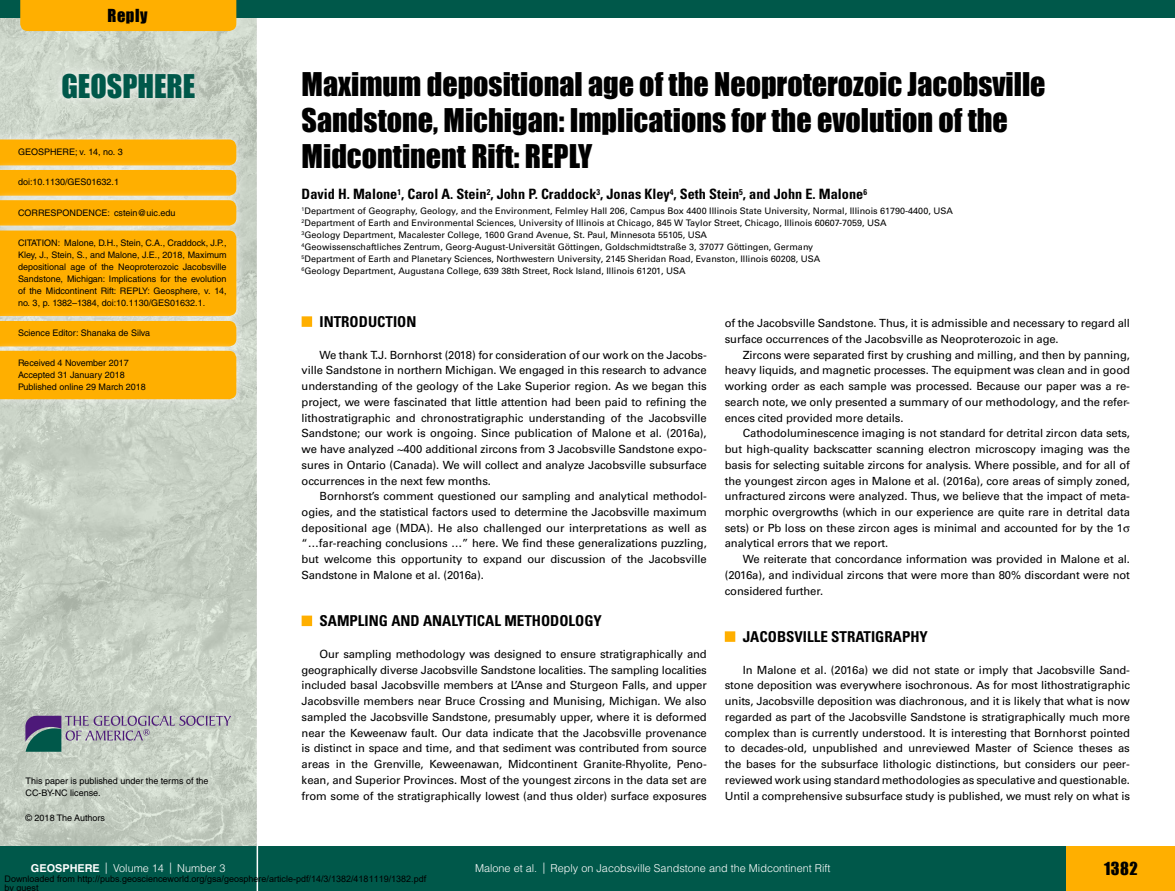
<style>
.page{position:relative;width:1175px;height:891px;background:#fff}
.page>*{position:absolute;margin:0;border:0;box-sizing:border-box;transform-origin:0 0}
.t1{font:30px/36px "Impact";color:#000}
.t2{font:30px "Impact";color:#00584a}
.t3{font:16.5px "Impact";letter-spacing:.03em;color:#000}
.t4{font:700 condensed 15px "Univers LT Std";color:#000}
.t5{font:700 condensed 14.25px "Univers LT Std";color:#000}
.t6{font:11.25px/15.8px "Univers LT Std";letter-spacing:-.01em;color:#000;text-align:justify}
.t7{font:300 10.8px "Helvetica LT Std";color:#fff}
.t8{font:9px/12px "Univers LT Std";color:#000}
.t9{font:9px/12px "Helvetica LT Std";color:#000}
.t10{font:9px/9px "Arial";color:#000}
.s1{font-weight:700}
.s2{font-size:11.25px}
</style>
<div class="page">
<div style="left:0;top:846px;width:1174px;height:45px;background:#00584a"></div>
<hr style="left:256px;top:0;width:2px;height:891px;background:#fff">
<div style="left:0;top:0;width:1174px;height:18px;background:#00584a"></div>
<img style="left:0;top:18px;width:256px;height:828px">
<div style="left:20px;top:0;width:216px;height:31px;background:#ffaf00"></div>
<div style="left:1066px;top:846px;width:108px;height:45px;background:#ffaf00"></div>
<div style="left:302px;top:316px;width:10px;height:11px;background:#ffaf00"></div>
<div style="left:302px;top:616px;width:10px;height:10px;background:#ffaf00"></div>
<div style="left:724px;top:631px;width:11px;height:11px;background:#ffaf00"></div>
<div style="left:53px;top:64px;width:151px;height:43px;background:#fff;opacity:.75"></div>
<div style="left:0;top:130px;width:246px;height:45px;background:#fff;opacity:.75"></div>
<div style="left:0;top:160px;width:246px;height:45px;background:#fff;opacity:.75"></div>
<div style="left:0;top:190px;width:246px;height:45px;background:#fff;opacity:.75"></div>
<div style="left:0;top:221px;width:246px;height:105px;background:#fff;opacity:.75"></div>
<div style="left:0;top:311px;width:246px;height:45px;background:#fff;opacity:.75"></div>
<div style="left:0;top:341px;width:246px;height:68px;background:#fff;opacity:.75"></div>
<svg style="left:0;top:140px;width:236px;height:259px;background:#fcb314"></svg>
<svg style="left:25px;top:716px;width:206px;height:36px;background:#a2a9ad"></svg>
<h2 class="t3" style="left:108px;top:3px;width:41px">Reply</h2>
<h1 class="t2" style="left:61px;top:63px;width:135px">GEOSPHERE</h1>
<p class="t9" style="left:18px;top:146px;width:106px">GEOSPHERE; v. 14, no. 3</p>
<p class="t9" style="left:18px;top:176px;width:103px">doi:10.1130/GES01632.1</p>
<p class="t9" style="left:18px;top:206px;width:159px">CORRESPONDENCE: cstein@uic.edu</p>
<p class="t9" style="left:18px;top:237px;width:210px;text-align:justify">CITATION: Malone, D.H., Stein, C.A., Craddock, J.P., Kley, J., Stein, S., and Malone, J.E., 2018, Maximum depositional age of the Neoproterozoic Jacobsville Sandstone, Michigan: Implications for the evolution of the Midcontinent Rift: REPLY: Geosphere, v. 14, no. 3, p. 1382–1384, doi:10.1130/GES01632.1.</p>
<p class="t9" style="left:18px;top:327px;width:134px">Science Editor: Shanaka de Silva</p>
<p class="t9" style="left:18px;top:357px;width:129px">Received 4 November 2017<br>Accepted 31 January 2018<br>Published online 29 March 2018</p>
<p class="t9" style="left:26px;top:775px;width:184px">This paper is published under the terms of the<br>CC‑BY-NC license.</p>
<p class="t9" style="left:26px;top:812px;width:81px">© 2018 The Authors</p>
<h1 class="t1" style="left:302px;top:66px;width:745px">Maximum depositional age of the Neoproterozoic Jacobsville<br>Sandstone, Michigan: Implications for the evolution of the<br>Midcontinent Rift: REPLY</h1>
<p class="t5" style="left:302px;top:185px;width:567px">David H. Malone<sup>1</sup>, Carol A. Stein<sup>2</sup>, John P. Craddock<sup>3</sup>, Jonas Kley<sup>4</sup>, Seth Stein<sup>5</sup>, and John E. Malone<sup>6</sup></p>
<p class="t8" style="left:301px;top:205px;width:652px"><sup>1</sup>Department of Geography, Geology, and the Environment, Felmley Hall 206, Campus Box 4400 Illinois State University, Normal, Illinois 61790-4400, USA <sup>2</sup>Department of Earth and Environmental Sciences, University of Illinois at Chicago, 845 W Taylor Street, Chicago, Illinois 60607-7059, USA<br><sup>3</sup>Geology Department, Macalester College, 1600 Grand Avenue, St. Paul, Minnesota 55105, USA<br><sup>4</sup>Geowissenschaftliches Zentrum, Georg-August-Universität Göttingen, Goldschmidtstraße 3, 37077 Göttingen, Germany<br><sup>5</sup>Department of Earth and Planetary Sciences, Northwestern University, 2145 Sheridan Road, Evanston, Illinois 60208, USA<br><sup>6</sup>Geology Department, Augustana College, 639 38th Street, Rock Island, Illinois 61201, USA</p>
<h3 class="t4" style="left:320px;top:312px;width:98px">INTRODUCTION</h3>
<p class="t6" style="left:302px;top:347px;width:407px;text-indent:18px">We thank T.J. Bornhorst (2018) for consideration of our work on the Jacobs&shy;ville Sandstone in northern Michigan. We engaged in this research to advance understanding of the geology of the Lake Superior region. As we began this project, we were fascinated that little attention had been paid to refining the lithostratigraphic and chronostratigraphic understanding of the Jacobsville Sandstone; our work is ongoing. Since publication of Malone et al. (2016a), we have analyzed ~400 additional zircons from 3 Jacobsville Sandstone expo&shy;sures in Ontario (Canada). We will collect and analyze Jacobsville subsurface occurrences in the next few months.</p>
<p class="t6" style="left:302px;top:488px;width:407px;text-indent:18px">Bornhorst’s comment questioned our sampling and analytical methodol&shy;ogies, and the statistical factors used to determine the Jacobsville maximum depositional age (MDA). He also challenged our interpretations as well as “…far-reaching conclusions …” here. We find these generalizations puzzling, but welcome this opportunity to expand our discussion of the Jacobsville Sandstone in Malone et al. (2016a).</p>
<h3 class="t4" style="left:320px;top:612px;width:284px">SAMPLING AND ANALYTICAL METHODOLOGY</h3>
<p class="t6" style="left:302px;top:646px;width:407px;text-indent:18px">Our sampling methodology was designed to ensure stratigraphically and geographically diverse Jacobsville Sandstone localities. The sampling localities included basal Jacobsville members at L’Anse and Sturgeon Falls, and upper Jacobsville members near Bruce Crossing and Munising, Michigan. We also sampled the Jacobsville Sandstone, presumably upper, where it is deformed near the Keweenaw fault. Our data indicate that the Jacobsville provenance is distinct in space and time, and that sediment was contributed from source areas in the Grenville, Keweenawan, Midcontinent Granite-Rhyolite, Peno&shy;kean, and Superior Provinces. Most of the youngest zircons in the data set are from some of the stratigraphically lowest (and thus older) surface exposures</p>
<p class="t6" style="left:724px;top:315px;width:407px">of the Jacobsville Sandstone. Thus, it is admissible and necessary to regard all surface occurrences of the Jacobsville as Neoproterozoic in age.</p>
<p class="t6" style="left:724px;top:347px;width:407px;text-indent:18px">Zircons were separated first by crushing and milling, and then by panning, heavy liquids, and magnetic processes. The equipment was clean and in good working order as each sample was processed. Because our paper was a re&shy;search note, we only presented a summary of our methodology, and the refer&shy;ences cited provided more details.</p>
<p class="t6" style="left:724px;top:425px;width:407px;text-align:left;text-indent:18px">Cathodoluminescence imaging is not standard for detrital zircon data sets, but high-quality backscatter scanning electron microscopy imaging was the basis for selecting suitable zircons for analysis. Where possible, and for all of the youngest zircon ages in Malone et al. (2016a), core areas of simply zoned, unfractured zircons were analyzed. Thus, we believe that the impact of meta&shy;morphic overgrowths (which in our experience are quite rare in detrital data sets) or Pb loss on these zircon ages is minimal and accounted for by the 1 analytical errors that we report.</p>
<p class="t6" style="left:724px;top:551px;width:407px;text-indent:18px">We reiterate that concordance information was provided in Malone et al. (2016a), and individual zircons that were more than 80% discordant were not considered further.</p>
<h3 class="t4" style="left:742px;top:627px;width:186px">JACOBSVILLE STRATIGRAPHY</h3>
<p class="t6" style="left:724px;top:662px;width:407px;text-indent:18px">In Malone et al. (2016a) we did not state or imply that Jacobsville Sand&shy;stone deposition was everywhere isochronous. As for most lithostratigraphic units, Jacobsville deposition was diachronous, and it is likely that what is now regarded as part of the Jacobsville Sandstone is stratigraphically much more complex than is currently understood. It is interesting that Bornhorst pointed to decades-old, unpublished and unreviewed Master of Science theses as the bases for the subsurface lithologic distinctions, but considers our peer&shy;reviewed work using standard methodologies as speculative and questionable.<br>Until a comprehensive subsurface study is published, we must rely on what is</p>
<p class="t7" style="left:31px;top:862px;width:196px"><span class="s1">GEOSPHERE</span> <span class="s2">|</span> Volume 14 <span class="s2">|</span> Number 3</p>
<p class="t7" style="left:475px;top:862px;width:357px">Malone et al. <span class="s2">|</span> Reply on Jacobsville Sandstone and the Midcontinent Rift</p>
<h2 class="t3" style="left:1104px;top:856px;width:35px">1382</h2>
<p class="t10" style="left:4px;top:875px;width:423px">Downloaded from http://pubs.geoscienceworld.org/gsa/geosphere/article-pdf/14/3/1382/4181119/1382.pdf by guest</p>
</div>
